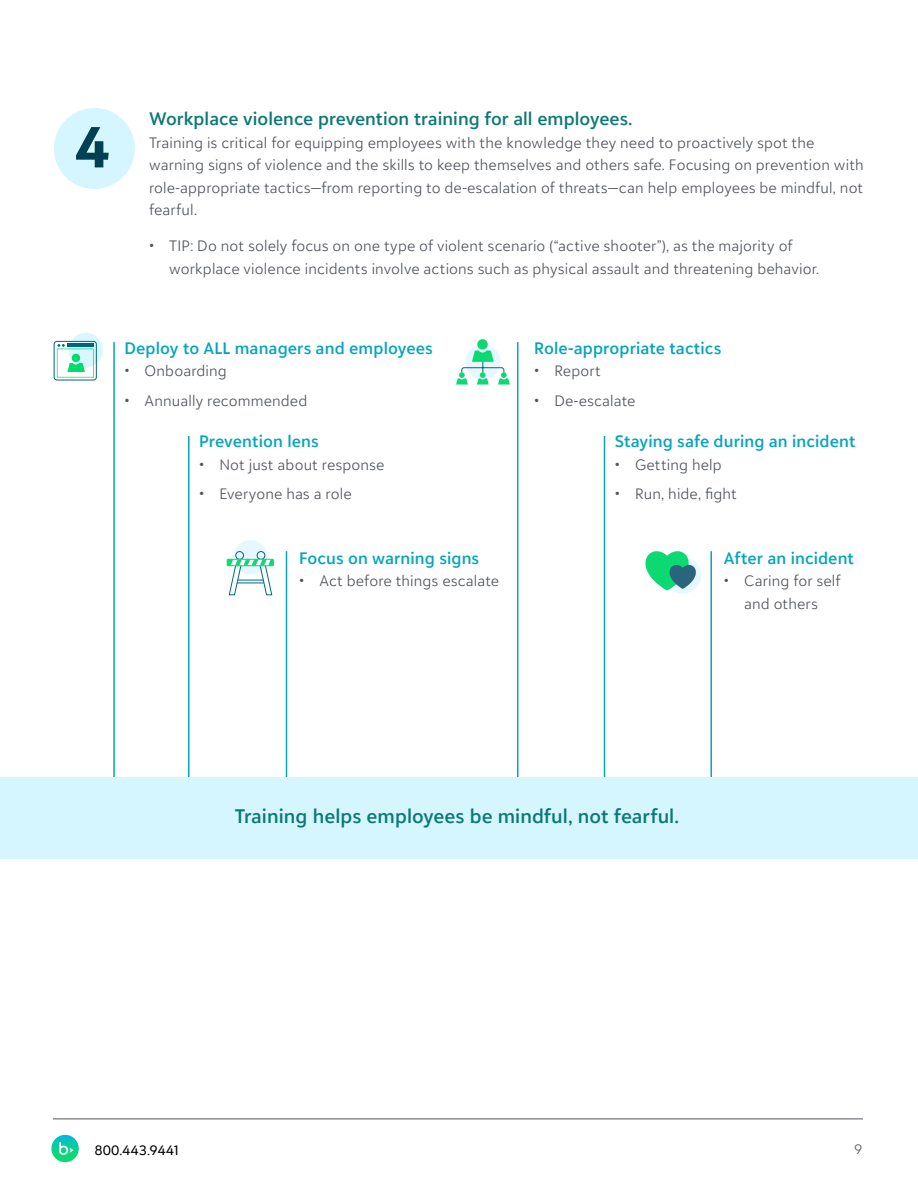
<style>
.page{position:relative;width:918px;height:1188px;background:#fff}
.page>*{position:absolute;margin:0;border:0;box-sizing:border-box;transform-origin:0 0}
.t1{font:600 19.5px "Blackbaud Sans";color:#0d7977}
.t2{font:600 18px "Blackbaud Sans";color:#0d7977}
.t3{font:600 16.5px "Blackbaud Sans";letter-spacing:.005em;color:#06a5bc}
.t4{font:300 15px/22.5px "Blackbaud Sans";letter-spacing:.01em;color:#51555c}
.t5{font:13.5px "BLKB Sans";color:#000}
.t6{font:300 13.5px "BLKB Sans";color:#51555c}
</style>
<div class="page">
<hr style="left:53px;top:1119px;width:810px;height:1px;background:#51555c">
<svg style="left:51px;top:1135px;width:28px;height:27px"></svg>
<svg style="left:59px;top:1142px;width:15px;height:13px"></svg>
<div style="left:233px;top:540px;width:35px;height:35px;background:#e6f7ff;border-radius:50%"></div>
<div style="left:54px;top:108px;width:81px;height:81px;background:#d5f6ff;border-radius:50%"></div>
<svg style="left:76px;top:127px;width:33px;height:40px"></svg>
<hr style="left:113px;top:342px;width:2px;height:492px;background:#06a5bc">
<hr style="left:517px;top:342px;width:2px;height:492px;background:#06a5bc">
<hr style="left:188px;top:436px;width:2px;height:410px;background:#06a5bc">
<hr style="left:604px;top:436px;width:1px;height:410px;background:#06a5bc">
<hr style="left:286px;top:551px;width:1px;height:283px;background:#06a5bc">
<hr style="left:710px;top:551px;width:2px;height:283px;background:#06a5bc">
<div style="left:0;top:777px;width:918px;height:81px;background:#d5f6ff"></div>
<div style="left:665px;top:557px;width:36px;height:36px;background:#e6f7ff;border-radius:50%"></div>
<svg style="left:645px;top:551px;width:52px;height:40px"></svg>
<svg style="left:456px;top:339px;width:54px;height:46px"></svg>
<div style="left:227px;top:559px;width:47px;height:7px;border:1px solid #0dd973"></div>
<svg style="left:227px;top:551px;width:46px;height:44px"></svg>
<svg style="left:69px;top:333px;width:34px;height:34px"></svg>
<div style="left:54px;top:341px;width:43px;height:39px;border:1px solid #006680;border-radius:3px"></div>
<svg style="left:57px;top:344px;width:37px;height:34px"></svg>
<p class="t2" style="left:149px;top:108px;width:485px">Workplace violence prevention training for all employees.</p>
<p class="t4" style="left:149px;top:131px;width:716px">Training is critical for equipping employees with the knowledge they need to proactively spot the warning signs of violence and the skills to keep themselves and others safe. Focusing on prevention with role-appropriate tactics—from reporting to de-escalation of threats—can help employees be mindful, not fearful.</p>
<p class="t4" style="left:169px;top:235px;width:651px;text-indent:-20px">• TIP: Do not solely focus on one type of violent scenario (“active shooter”), as the majority of workplace violence incidents involve actions such as physical assault and threatening behavior.</p>
<p class="t3" style="left:124px;top:338px;width:310px">Deploy to ALL managers and employees</p>
<p class="t4" style="left:124px;top:360px;width:104px">• Onboarding</p>
<p class="t4" style="left:124px;top:389px;width:184px">• Annually recommended</p>
<p class="t3" style="left:199px;top:431px;width:121px">Prevention lens</p>
<p class="t4" style="left:199px;top:453px;width:187px">• Not just about response</p>
<p class="t4" style="left:199px;top:482px;width:154px">• Everyone has a role</p>
<p class="t3" style="left:299px;top:547px;width:181px">Focus on warning signs</p>
<p class="t4" style="left:299px;top:569px;width:201px">• Act before things escalate</p>
<p class="t3" style="left:534px;top:338px;width:189px">Role-appropriate tactics</p>
<p class="t4" style="left:534px;top:360px;width:68px">• Report</p>
<p class="t4" style="left:534px;top:389px;width:103px">• De-escalate</p>
<p class="t3" style="left:615px;top:431px;width:242px">Staying safe during an incident</p>
<p class="t4" style="left:615px;top:453px;width:108px">• Getting help</p>
<p class="t4" style="left:615px;top:482px;width:123px">• Run, hide, fight</p>
<p class="t3" style="left:724px;top:547px;width:132px">After an incident</p>
<p class="t4" style="left:724px;top:569px;width:118px;text-align:center">• Caring for self and others</p>
<h1 class="t1" style="left:235px;top:803px;width:446px">Training helps employees be mindful, not fearful.</h1>
<p class="t5" style="left:94px;top:1142px;width:86px">800.443.9441</p>
<p class="t6" style="left:854px;top:1141px;width:10px">9</p>
</div>
